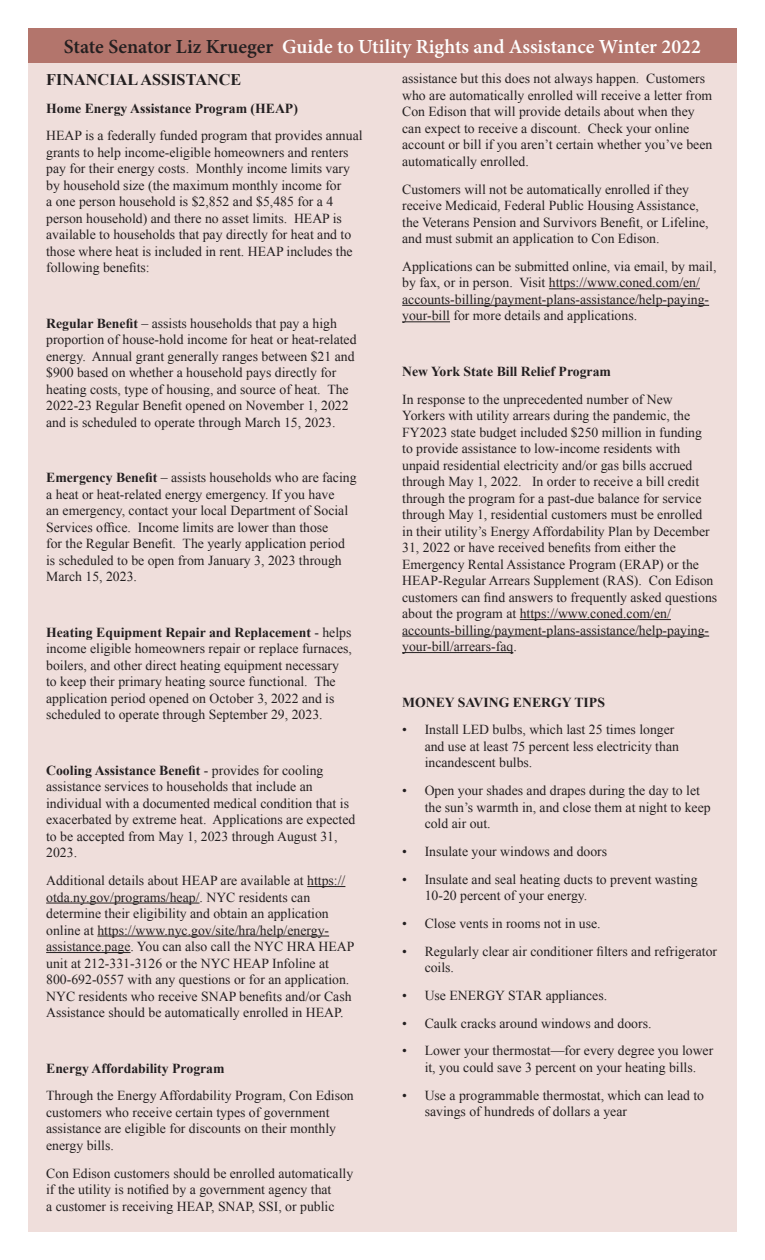
<style>
.page{position:relative;width:765px;height:1260px;background:#fff}
.page>*{position:absolute;margin:0;border:0;box-sizing:border-box;transform-origin:0 0}
.t1{font:600 20px "Minion Pro";color:#fff}
.t2{font:700 16.25px "Times New Roman";color:#231f20}
.t3{font:13.75px/16.5px "Times New Roman";color:#231f20}
.t4{font:700 13.75px "Times New Roman";color:#231f20}
.s1{color:#231f20}
.s2{font-weight:700}
</style>
<div class="page">
<div style="left:28px;top:28px;width:709px;height:1204px;background:#efdedb"></div>
<div style="left:28px;top:28px;width:709px;height:35px;background:#b3756c"></div>
<hr style="left:307px;top:886px;width:38px;height:1px;background:#231f20">
<hr style="left:46px;top:903px;width:154px;height:1px;background:#231f20">
<hr style="left:97px;top:936px;width:232px;height:1px;background:#231f20">
<hr style="left:46px;top:952px;width:85px;height:1px;background:#231f20">
<hr style="left:549px;top:288px;width:151px;height:1px;background:#231f20">
<hr style="left:402px;top:305px;width:307px;height:1px;background:#231f20">
<hr style="left:402px;top:321px;width:48px;height:1px;background:#231f20">
<hr style="left:520px;top:619px;width:151px;height:1px;background:#231f20">
<hr style="left:402px;top:636px;width:307px;height:1px;background:#231f20">
<hr style="left:402px;top:652px;width:111px;height:1px;background:#231f20">
<h1 class="t1" style="left:64px;top:33px;width:639px"><span class="s1">State Senator Liz Krueger</span> Guide to Utility Rights and Assistance Winter 2022</h1>
<p class="t2" style="left:46px;top:68px;width:197px">FINANCIAL ASSISTANCE</p>
<p class="t4" style="left:46px;top:98px;width:253px">Home Energy Assistance Program (HEAP)</p>
<p class="t3" style="left:46px;top:127px;width:318px">HEAP is a federally funded program that provides annual grants to help income-eligible homeowners and renters pay for their energy costs. Monthly income limits vary by household size (the maximum monthly income for<br>a one person household is $2,852 and $5,485 for a 4 person household) and there no asset limits. HEAP is available to households that pay directly for heat and to those where heat is included in rent. HEAP includes the following benefits:</p>
<p class="t3" style="left:46px;top:315px;width:312px"><span class="s2">Regular Benefit</span> – assists households that pay a high proportion of house-hold income for heat or heat-related energy. Annual grant generally ranges between $21 and $900 based on whether a household pays directly for heating costs, type of housing, and source of heat. The 2022-23 Regular Benefit opened on November 1, 2022 and is scheduled to operate through March 15, 2023.</p>
<p class="t3" style="left:46px;top:469px;width:312px"><span class="s2">Emergency Benefit</span> – assists households who are facing a heat or heat-related energy emergency. If you have<br>an emergency, contact your local Department of Social Services office. Income limits are lower than those<br>for the Regular Benefit. The yearly application period is scheduled to be open from January 3, 2023 through March 15, 2023.</p>
<p class="t3" style="left:46px;top:624px;width:307px"><span class="s2">Heating Equipment Repair and Replacement</span> - helps income eligible homeowners repair or replace furnaces, boilers, and other direct heating equipment necessary to keep their primary heating source functional. The application period opened on October 3, 2022 and is scheduled to operate through September 29, 2023.</p>
<p class="t3" style="left:46px;top:762px;width:311px"><span class="s2">Cooling Assistance Benefit</span> - provides for cooling assistance services to households that include an individual with a documented medical condition that is exacerbated by extreme heat. Applications are expected to be accepted from May 1, 2023 through August 31, 2023.</p>
<p class="t3" style="left:46px;top:872px;width:310px">Additional details about HEAP are available at https:// otda.ny.gov/programs/heap/. NYC residents can determine their eligibility and obtain an application online at https://www.nyc.gov/site/hra/help/energy&shy;assistance.page. You can also call the NYC HRA HEAP unit at 212-331-3126 or the NYC HEAP Infoline at 800-692-0557 with any questions or for an application.<br>NYC residents who receive SNAP benefits and/or Cash Assistance should be automatically enrolled in HEAP.</p>
<p class="t4" style="left:46px;top:1058px;width:180px">Energy Affordability Program</p>
<p class="t3" style="left:46px;top:1087px;width:309px">Through the Energy Affordability Program, Con Edison customers who receive certain types of government assistance are eligible for discounts on their monthly energy bills.</p>
<p class="t3" style="left:46px;top:1164px;width:309px">Con Edison customers should be enrolled automatically if the utility is notified by a government agency that<br>a customer is receiving HEAP, SNAP, SSI, or public</p>
<p class="t3" style="left:402px;top:70px;width:312px">assistance but this does not always happen. Customers who are automatically enrolled will receive a letter from Con Edison that will provide details about when they can expect to receive a discount. Check your online account or bill if you aren’t certain whether you’ve been automatically enrolled.</p>
<p class="t3" style="left:402px;top:181px;width:308px">Customers will not be automatically enrolled if they receive Medicaid, Federal Public Housing Assistance, the Veterans Pension and Survivors Benefit, or Lifeline, and must submit an application to Con Edison.</p>
<p class="t3" style="left:402px;top:258px;width:316px">Applications can be submitted online, via email, by mail, by fax, or in person. Visit https://www.coned.com/en/ accounts-billing/payment-plans-assistance/help-paying&shy;your-bill for more details and applications.</p>
<p class="t4" style="left:402px;top:362px;width:210px">New York State Bill Relief Program</p>
<p class="t3" style="left:402px;top:391px;width:317px">In response to the unprecedented number of New Yorkers with utility arrears during the pandemic, the FY2023 state budget included $250 million in funding<br>to provide assistance to low-income residents with unpaid residential electricity and/or gas bills accrued through May 1, 2022. In order to receive a bill credit through the program for a past-due balance for service through May 1, residential customers must be enrolled<br>in their utility’s Energy Affordability Plan by December 31, 2022 or have received benefits from either the Emergency Rental Assistance Program (ERAP) or the HEAP-Regular Arrears Supplement (RAS). Con Edison customers can find answers to frequently asked questions about the program at https://www.coned.com/en/ accounts-billing/payment-plans-assistance/help-paying&shy;your-bill/arrears-faq.</p>
<p class="t4" style="left:402px;top:692px;width:204px">MONEY SAVING ENERGY TIPS</p>
<p class="t3" style="left:425px;top:721px;width:256px;text-indent:-22px">• Install LED bulbs, which last 25 times longer and use at least 75 percent less electricity than incandescent bulbs.</p>
<p class="t3" style="left:425px;top:782px;width:288px;text-indent:-22px">• Open your shades and drapes during the day to let the sun’s warmth in, and close them at night to keep cold air out.</p>
<p class="t3" style="left:402px;top:843px;width:207px">• Insulate your windows and doors</p>
<p class="t3" style="left:425px;top:870px;width:275px;text-indent:-22px">• Insulate and seal heating ducts to prevent wasting<br>10-20 percent of your energy.</p>
<p class="t3" style="left:402px;top:915px;width:200px">• Close vents in rooms not in use.</p>
<p class="t3" style="left:425px;top:942px;width:294px;text-indent:-22px">• Regularly clear air conditioner filters and refrigerator coils.</p>
<p class="t3" style="left:402px;top:987px;width:206px">• Use ENERGY STAR appliances.</p>
<p class="t3" style="left:402px;top:1014px;width:251px">• Caulk cracks around windows and doors.</p>
<p class="t3" style="left:402px;top:1042px;width:313px;text-align:center">• Lower your thermostat—for every degree you lower it, you could save 3 percent on your heating bills.</p>
<p class="t3" style="left:425px;top:1086px;width:281px;text-indent:-22px">• Use a programmable thermostat, which can lead to savings of hundreds of dollars a year</p>
</div>
